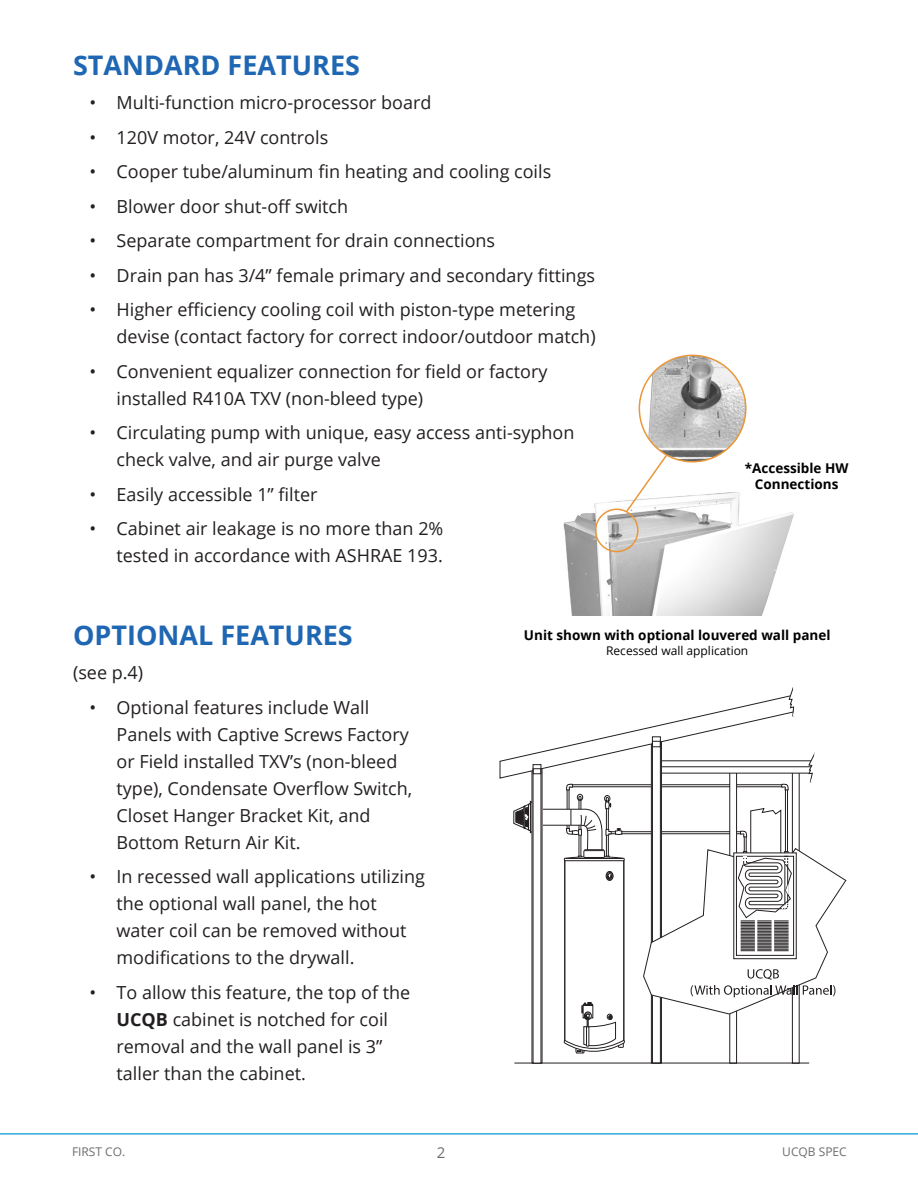
<style>
.page{position:relative;width:918px;height:1188px;background:#fff}
.page>*{position:absolute;margin:0;border:0;box-sizing:border-box;transform-origin:0 0}
.t1{font:700 27px "Open Sans";color:#1f67b3}
.t2{font:18px/27px "Open Sans";color:#231f20}
.t3{font:15px "Open Sans";color:#6c6d70}
.t4{font:700 13.5px "Open Sans";color:#000}
.t5{font:12px "Open Sans";color:#000}
.t6{font:12px "Open Sans";color:#6c6d70}
.s1{font-weight:700}
</style>
<div class="page">
<hr style="left:0;top:1133px;width:918px;height:2px;background:#2da9dd">
<img style="left:563px;top:492px;width:231px;height:123px">
<img style="left:639px;top:355px;width:107px;height:107px;border-radius:53px">
<div style="left:639px;top:355px;width:108px;height:108px;border:2px solid #e99738;border-radius:50%"></div>
<div style="left:595px;top:509px;width:44px;height:43px;border:2px solid #e99738;border-radius:50%"></div>
<svg style="left:624px;top:453px;width:45px;height:61px"></svg>
<svg style="left:514px;top:1054px;width:295px;height:9px"></svg>
<svg style="left:500px;top:687px;width:346px;height:367px"></svg>
<p class="t1" style="left:73px;top:46px;width:288px">STANDARD FEATURES</p>
<p class="t2" style="left:90px;top:89px;width:344px">• Multi-function micro-processor board</p>
<p class="t2" style="left:90px;top:123px;width:240px">• 120V motor, 24V controls</p>
<p class="t2" style="left:90px;top:158px;width:463px">• Cooper tube/aluminum fin heating and cooling coils</p>
<p class="t2" style="left:90px;top:192px;width:260px">• Blower door shut-off switch</p>
<p class="t2" style="left:90px;top:227px;width:407px">• Separate compartment for drain connections</p>
<p class="t2" style="left:90px;top:261px;width:507px">• Drain pan has 3/4” female primary and secondary fittings</p>
<p class="t2" style="left:117px;top:296px;width:481px;text-indent:-27px">• Higher efficiency cooling coil with piston-type metering devise (contact factory for correct indoor/outdoor match)</p>
<p class="t2" style="left:117px;top:357px;width:432px;text-indent:-27px">• Convenient equalizer connection for field or factory installed R410A TXV (non-bleed type)</p>
<p class="t2" style="left:117px;top:419px;width:460px;text-indent:-27px">• Circulating pump with unique, easy access anti-syphon check valve, and air purge valve</p>
<p class="t2" style="left:90px;top:480px;width:230px">• Easily accessible 1” filter</p>
<p class="t2" style="left:90px;top:515px;width:355px;text-align:right">• Cabinet air leakage is no more than 2% tested in accordance with ASHRAE 193.</p>
<p class="t4" style="left:745px;top:458px;width:105px">*Accessible HW</p>
<p class="t4" style="left:755px;top:475px;width:85px">Connections</p>
<p class="t1" style="left:73px;top:616px;width:281px">OPTIONAL FEATURES</p>
<p class="t2" style="left:73px;top:659px;width:72px">(see p.4)</p>
<p class="t2" style="left:117px;top:693px;width:297px;text-indent:-27px">• Optional features include Wall<br>Panels with Captive Screws Factory or Field installed TXV’s (non-bleed type), Condensate Overflow Switch,<br>Closet Hanger Bracket Kit, and<br>Bottom Return Air Kit.</p>
<p class="t2" style="left:117px;top:863px;width:310px;text-indent:-27px">• In recessed wall applications utilizing the optional wall panel, the hot water coil can be removed without modifications to the drywall.</p>
<p class="t2" style="left:117px;top:978px;width:295px;text-indent:-27px">• To allow this feature, the top of the<br><span class="s1">UCQB</span> cabinet is notched for coil removal and the wall panel is 3” taller than the cabinet.</p>
<p class="t4" style="left:524px;top:626px;width:308px">Unit shown with optional louvered wall panel</p>
<p class="t5" style="left:606px;top:642px;width:144px">Recessed wall application</p>
<p class="t6" style="left:72px;top:1144px;width:55px">FIRST CO.</p>
<p class="t3" style="left:437px;top:1142px;width:10px">2</p>
<p class="t6" style="left:782px;top:1144px;width:66px">UCQB SPEC</p>
</div>
